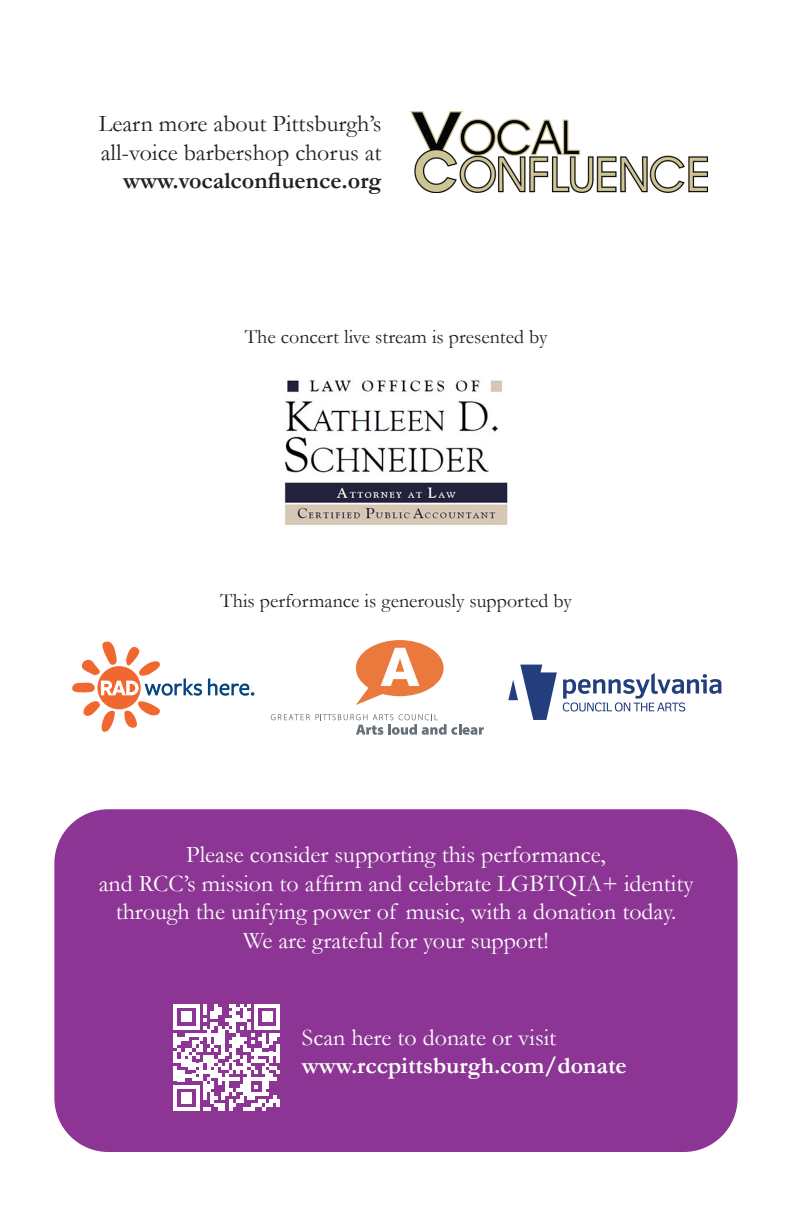
<style>
.page{position:relative;width:792px;height:1224px;background:#fff}
.page>*{position:absolute;margin:0;border:0;box-sizing:border-box;transform-origin:0 0}
.t1{font:24px/28.8px "Garamond";color:#fff;text-align:center}
.t2{font:24px/28.8px "Garamond";color:#231f20}
.t3{font:700 24px "Garamond";color:#fff}
.t4{font:700 24px "Garamond";color:#231f20}
.t5{font:20px "Garamond";color:#231f20}
</style>
<div class="page">
<div style="left:54px;top:809px;width:684px;height:343px;background:#8c3594;border-radius:54px"></div>
<svg style="left:174px;top:1004px;width:106px;height:107px"></svg>
<img style="left:284px;top:379px;width:224px;height:146px">
<img style="left:410px;top:112px;width:297px;height:81px">
<svg style="left:563px;top:673px;width:158px;height:38px"></svg>
<svg style="left:508px;top:665px;width:49px;height:55px"></svg>
<svg style="left:72px;top:641px;width:130px;height:91px"></svg>
<svg style="left:208px;top:678px;width:46px;height:18px"></svg>
<svg style="left:271px;top:714px;width:39px;height:6px"></svg>
<svg style="left:316px;top:714px;width:168px;height:21px"></svg>
<svg style="left:356px;top:640px;width:88px;height:65px"></svg>
<p class="t2" style="left:99px;top:108px;width:284px">Learn more about Pittsburgh’s all-voice barbershop chorus at</p>
<p class="t4" style="left:123px;top:165px;width:260px">www.vocalconfluence.org</p>
<p class="t5" style="left:245px;top:323px;width:304px">The concert live stream is presented by</p>
<p class="t5" style="left:220px;top:587px;width:353px">This performance is generously supported by</p>
<p class="t1" style="left:99px;top:839px;width:596px">Please consider supporting this performance,<br>and RCC’s mission to affirm and celebrate LGBTQIA+ identity through the unifying power of music, with a donation today.<br>We are grateful for your support!</p>
<p class="t1" style="left:302px;top:1022px;width:256px">Scan here to donate or visit</p>
<p class="t3" style="left:302px;top:1049px;width:326px">www.rccpittsburgh.com/donate</p>
</div>
